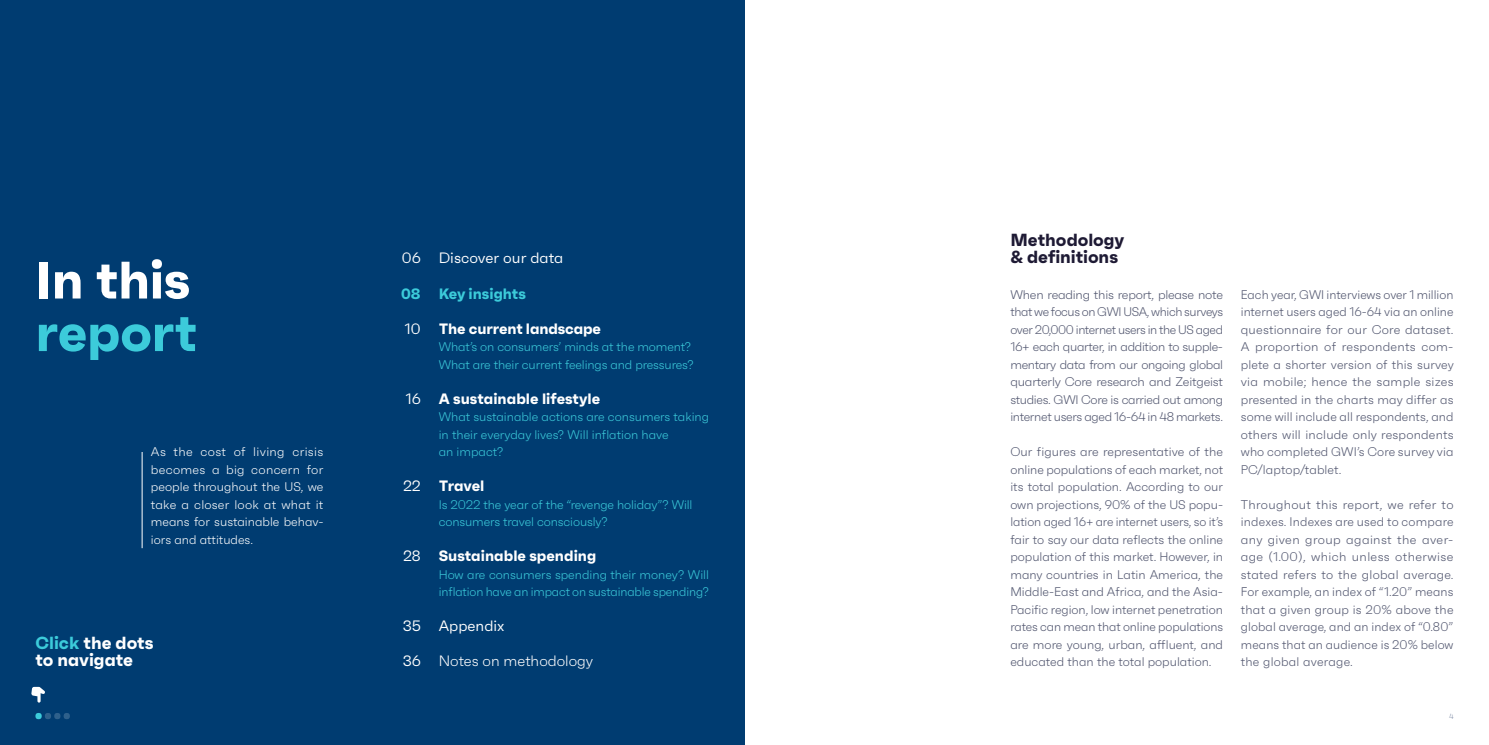
<style>
.page{position:relative;width:1489px;height:745px;background:#fff}
.page>*{position:absolute;margin:0;border:0;box-sizing:border-box;transform-origin:0 0}
.t1{font:700 52.5px "Faktum";letter-spacing:-.01em;color:#fff}
.t2{font:700 52.5px "Faktum";letter-spacing:-.01em;color:#3ccbda}
.t3{font:700 17.5px/17.5px "Faktum";color:#1e1a34}
.t4{font:700 17.5px/17.5px "Faktum";letter-spacing:-.005em;color:#fff}
.t5{font:700 15px "Faktum";color:#fff}
.t6{font:15px "Faktum";color:#fff}
.t7{font:300 15px "Faktum";color:#fff}
.t8{font:700 15px "Faktum";color:#3ccbda}
.t9{font:300 12.5px/17.5px "Faktum";color:#4f546d;text-align:justify}
.t10{font:300 12.5px/17.5px "Faktum";letter-spacing:-.01em;color:#3ccbda}
.t11{font:300 12.5px/17.5px "Faktum";color:#fff;text-align:justify}
.t12{font:300 7.5px "Faktum";color:#808da7}
.s1{color:#3ccbda}
</style>
<div class="page">
<div style="left:0;top:0;width:744px;height:744px;background:#003c71"></div>
<hr style="left:142px;top:451px;width:1px;height:97px;background:#fff">
<svg style="left:31px;top:686px;width:14px;height:16px"></svg>
<svg style="left:45px;top:713px;width:25px;height:5px"></svg>
<div style="left:35px;top:712px;width:7px;height:6px;background:#3ccbda;border-radius:50%"></div>
<h1 class="t1" style="left:35px;top:246px;width:156px">In this</h1>
<h1 class="t2" style="left:35px;top:298px;width:163px">report</h1>
<p class="t11" style="left:151px;top:443px;width:174px">As the cost of living crisis becomes a big concern for people throughout the US, we take a closer look at what it means for sustainable behav&shy;iors and attitudes.</p>
<h2 class="t4" style="left:35px;top:633px;width:120px"><span class="s1">Click</span> the dots to navigate</h2>
<p class="t6" style="left:402px;top:249px;width:20px">06</p>
<p class="t8" style="left:401px;top:283px;width:21px">08</p>
<p class="t6" style="left:404px;top:319px;width:18px">10</p>
<p class="t6" style="left:405px;top:389px;width:17px">16</p>
<p class="t6" style="left:403px;top:476px;width:19px">22</p>
<p class="t6" style="left:403px;top:546px;width:19px">28</p>
<p class="t6" style="left:403px;top:616px;width:19px">35</p>
<p class="t6" style="left:402px;top:651px;width:19px">36</p>
<p class="t6" style="left:438px;top:249px;width:126px">Discover our data</p>
<p class="t8" style="left:438px;top:283px;width:89px">Key insights</p>
<p class="t5" style="left:438px;top:318px;width:164px">The current landscape</p>
<p class="t10" style="left:438px;top:338px;width:256px">What’s on consumers’ minds at the moment?<br>What are their current feelings and pressures?</p>
<p class="t5" style="left:438px;top:388px;width:163px">A sustainable lifestyle</p>
<p class="t10" style="left:438px;top:408px;width:272px">What sustainable actions are consumers taking in their everyday lives? Will inflation have<br>an impact?</p>
<p class="t5" style="left:438px;top:476px;width:47px">Travel</p>
<p class="t10" style="left:438px;top:495px;width:255px">Is 2022 the year of the “revenge holiday”? Will consumers travel consciously?</p>
<p class="t5" style="left:438px;top:546px;width:159px">Sustainable spending</p>
<p class="t10" style="left:438px;top:565px;width:272px">How are consumers spending their money? Will inflation have an impact on sustainable spending?</p>
<p class="t6" style="left:438px;top:616px;width:67px">Appendix</p>
<p class="t7" style="left:438px;top:652px;width:156px">Notes on methodology</p>
<h2 class="t3" style="left:1010px;top:230px;width:116px">Methodology &amp; definitions</h2>
<p class="t9" style="left:1010px;top:285px;width:214px">When reading this report, please note that we focus on GWI USA, which surveys over 20,000 internet users in the US aged 16+ each quarter, in addition to supple&shy;mentary data from our ongoing global quarterly Core research and Zeitgeist studies. GWI Core is carried out among internet users aged 16-64 in 48 markets.</p>
<p class="t9" style="left:1010px;top:443px;width:214px">Our figures are representative of the online populations of each market, not its total population. According to our own projections, 90% of the US popu&shy;lation aged 16+ are internet users, so it’s fair to say our data reflects the online population of this market. However, in many countries in Latin America, the Middle-East and Africa, and the Asia-Pacific region, low internet penetration rates can mean that online populations are more young, urban, affluent, and educated than the total population.</p>
<p class="t9" style="left:1240px;top:285px;width:214px">Each year, GWI interviews over 1 million internet users aged 16-64 via an online questionnaire for our Core dataset.<br>A proportion of respondents com&shy;plete a shorter version of this survey via mobile; hence the sample sizes presented in the charts may differ as some will include all respondents, and others will include only respondents who completed GWI’s Core survey via PC/laptop/tablet.</p>
<p class="t9" style="left:1240px;top:495px;width:214px">Throughout this report, we refer to indexes. Indexes are used to compare any given group against the aver&shy;age (1.00), which unless otherwise stated refers to the global average.<br>For example, an index of “1.20” means that a given group is 20% above the global average, and an index of “0.80” means that an audience is 20% below the global average.</p>
<p class="t12" style="left:1448px;top:711px;width:6px">4</p>
</div>
